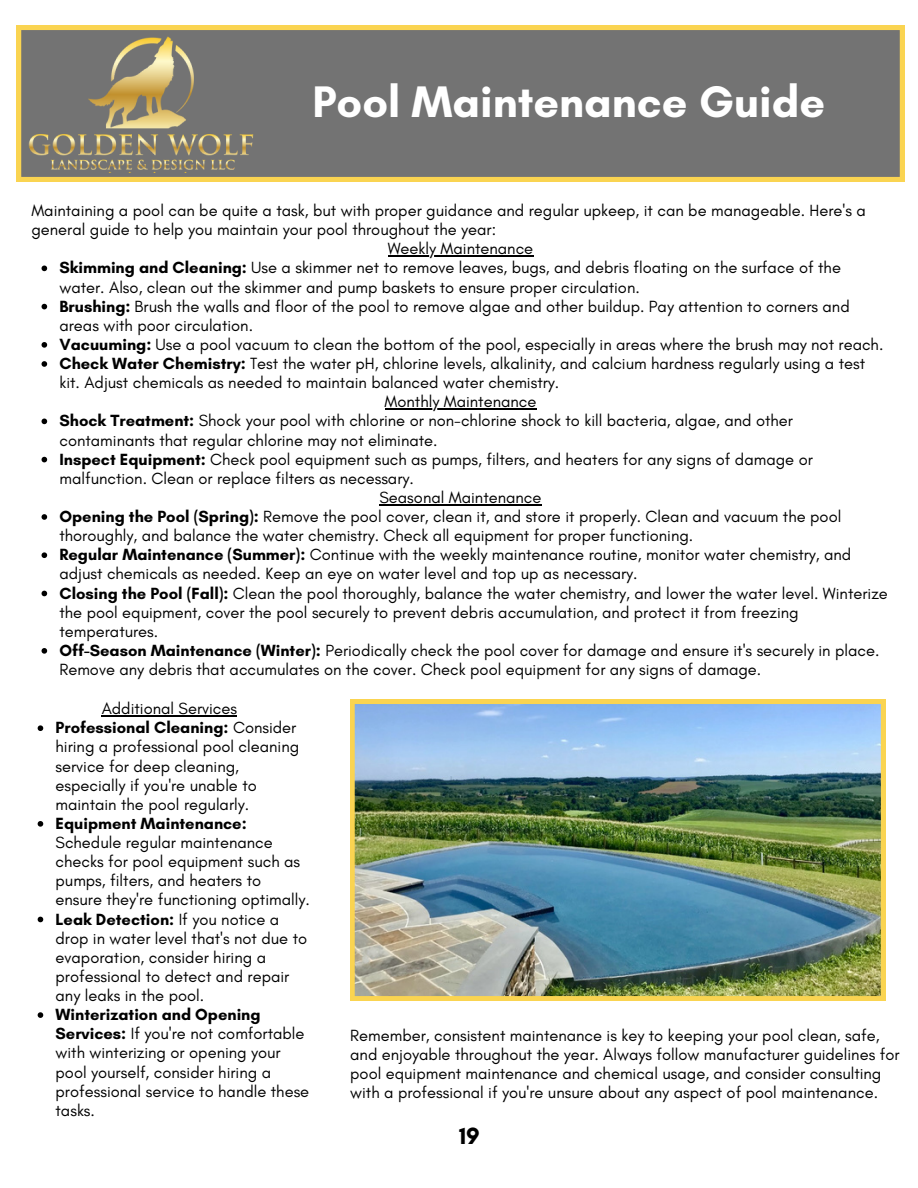
<style>
.page{position:relative;width:918px;height:1188px;background:#fff}
.page>*{position:absolute;margin:0;border:0;box-sizing:border-box;transform-origin:0 0}
.t1{font:700 45px "Glacial Indifference";color:#fff}
.t2{font:700 24px "Glacial Indifference";color:#000}
.t3{font:16.5px/19.2px "Glacial Indifference";color:#000}
.t4{font:700 16.5px "Glacial Indifference";color:#000}
.s1{font-weight:700}
</style>
<div class="page">
<svg style="left:17px;top:26px;width:887px;height:155px;background:#7d7a70"></svg>
<img style="left:28px;top:32px;width:229px;height:140px">
<img style="left:350px;top:700px;width:535px;height:301px">
<hr style="left:388px;top:255px;width:145px;height:2px;background:#000">
<svg style="left:42px;top:266px;width:5px;height:5px"></svg>
<svg style="left:42px;top:304px;width:5px;height:5px"></svg>
<svg style="left:42px;top:342px;width:5px;height:6px"></svg>
<svg style="left:42px;top:361px;width:5px;height:6px"></svg>
<hr style="left:385px;top:408px;width:151px;height:2px;background:#000">
<svg style="left:42px;top:419px;width:5px;height:5px"></svg>
<svg style="left:42px;top:457px;width:5px;height:5px"></svg>
<hr style="left:379px;top:504px;width:163px;height:1px;background:#000">
<svg style="left:42px;top:514px;width:5px;height:6px"></svg>
<svg style="left:42px;top:552px;width:5px;height:6px"></svg>
<svg style="left:42px;top:591px;width:5px;height:5px"></svg>
<svg style="left:42px;top:648px;width:5px;height:6px"></svg>
<hr style="left:102px;top:715px;width:135px;height:1px;background:#000">
<svg style="left:38px;top:725px;width:5px;height:6px"></svg>
<svg style="left:38px;top:821px;width:5px;height:6px"></svg>
<svg style="left:38px;top:917px;width:5px;height:5px"></svg>
<svg style="left:38px;top:1012px;width:5px;height:6px"></svg>
<h1 class="t1" style="left:312px;top:74px;width:514px">Pool Maintenance Guide</h1>
<p class="t3" style="left:31px;top:201px;width:836px">Maintaining a pool can be quite a task, but with proper guidance and regular upkeep, it can be manageable. Here's a</p>
<p class="t3" style="left:31px;top:220px;width:466px">general guide to help you maintain your pool throughout the year:</p>
<p class="t3" style="left:388px;top:239px;width:147px">Weekly Maintenance</p>
<p class="t3" style="left:59px;top:258px;width:783px"><span class="s1">Skimming and Cleaning:</span> Use a skimmer net to remove leaves, bugs, and debris floating on the surface of the</p>
<p class="t3" style="left:59px;top:277px;width:582px">water. Also, clean out the skimmer and pump baskets to ensure proper circulation.</p>
<p class="t3" style="left:59px;top:296px;width:792px"><span class="s1">Brushing:</span> Brush the walls and floor of the pool to remove algae and other buildup. Pay attention to corners and</p>
<p class="t3" style="left:59px;top:315px;width:195px">areas with poor circulation.</p>
<p class="t3" style="left:59px;top:335px;width:826px"><span class="s1">Vacuuming:</span> Use a pool vacuum to clean the bottom of the pool, especially in areas where the brush may not reach.</p>
<p class="t3" style="left:59px;top:354px;width:807px"><span class="s1">Check Water Chemistry:</span> Test the water pH, chlorine levels, alkalinity, and calcium hardness regularly using a test</p>
<p class="t3" style="left:59px;top:373px;width:501px">kit. Adjust chemicals as needed to maintain balanced water chemistry.</p>
<p class="t3" style="left:385px;top:392px;width:153px">Monthly Maintenance</p>
<p class="t3" style="left:59px;top:411px;width:735px"><span class="s1">Shock Treatment:</span> Shock your pool with chlorine or non-chlorine shock to kill bacteria, algae, and other</p>
<p class="t3" style="left:59px;top:430px;width:380px">contaminants that regular chlorine may not eliminate.</p>
<p class="t3" style="left:59px;top:449px;width:755px"><span class="s1">Inspect Equipment:</span> Check pool equipment such as pumps, filters, and heaters for any signs of damage or</p>
<p class="t3" style="left:59px;top:468px;width:356px">malfunction. Clean or replace filters as necessary.</p>
<p class="t3" style="left:379px;top:488px;width:164px">Seasonal Maintenance</p>
<p class="t3" style="left:59px;top:507px;width:783px"><span class="s1">Opening the Pool (Spring):</span> Remove the pool cover, clean it, and store it properly. Clean and vacuum the pool</p>
<p class="t3" style="left:59px;top:526px;width:635px">thoroughly, and balance the water chemistry. Check all equipment for proper functioning.</p>
<p class="t3" style="left:59px;top:545px;width:793px"><span class="s1">Regular Maintenance (Summer):</span> Continue with the weekly maintenance routine, monitor water chemistry, and</p>
<p class="t3" style="left:59px;top:564px;width:580px">adjust chemicals as needed. Keep an eye on water level and top up as necessary.</p>
<p class="t3" style="left:59px;top:583px;width:830px"><span class="s1">Closing the Pool (Fall):</span> Clean the pool thoroughly, balance the water chemistry, and lower the water level. Winterize</p>
<p class="t3" style="left:59px;top:602px;width:741px">the pool equipment, cover the pool securely to prevent debris accumulation, and protect it from freezing</p>
<p class="t3" style="left:59px;top:621px;width:100px">temperatures.</p>
<p class="t3" style="left:59px;top:641px;width:822px"><span class="s1">Off-Season Maintenance (Winter):</span> Periodically check the pool cover for damage and ensure it's securely in place.</p>
<p class="t3" style="left:59px;top:660px;width:703px">Remove any debris that accumulates on the cover. Check pool equipment for any signs of damage.</p>
<p class="t3" style="left:56px;top:699px;width:245px;text-indent:46px">Additional Services<br><span class="s1">Professional Cleaning:</span> Consider hiring a professional pool cleaning service for deep cleaning, especially if you're unable to maintain the pool regularly.</p>
<p class="t4" style="left:56px;top:813px;width:193px">Equipment Maintenance:</p>
<p class="t3" style="left:56px;top:833px;width:256px">Schedule regular maintenance checks for pool equipment such as pumps, filters, and heaters to ensure they're functioning optimally.<br><span class="s1">Leak Detection:</span> If you notice a drop in water level that's not due to evaporation, consider hiring a professional to detect and repair any leaks in the pool.</p>
<p class="t3" style="left:56px;top:1005px;width:255px"><span class="s1">Winterization and Opening<br>Services:</span> If you're not comfortable with winterizing or opening your pool yourself, consider hiring a professional service to handle these tasks.</p>
<p class="t3" style="left:350px;top:1026px;width:551px">Remember, consistent maintenance is key to keeping your pool clean, safe, and enjoyable throughout the year. Always follow manufacturer guidelines for pool equipment maintenance and chemical usage, and consider consulting with a professional if you're unsure about any aspect of pool maintenance.</p>
<h2 class="t2" style="left:459px;top:1122px;width:22px">19</h2>
</div>
